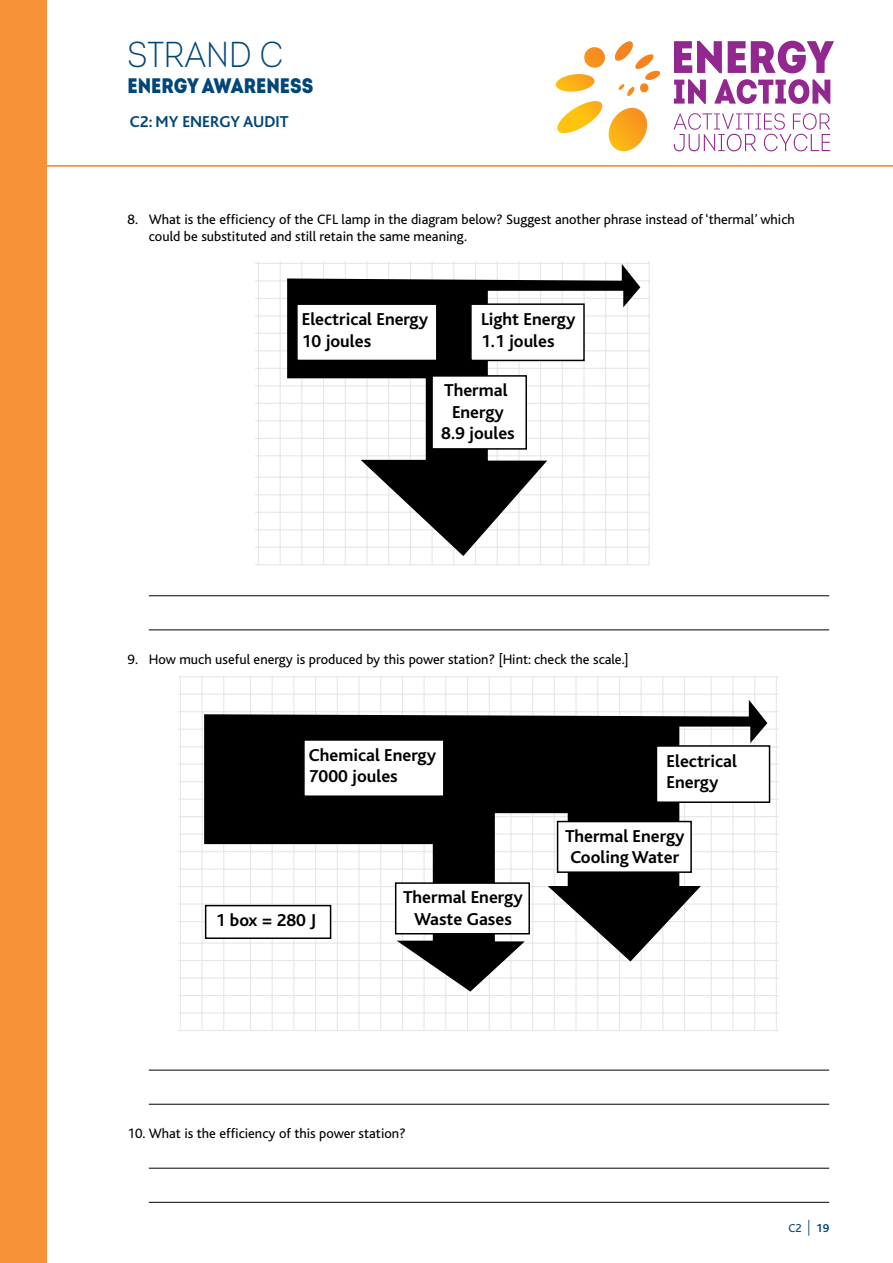
<style>
.page{position:relative;width:893px;height:1263px;background:#fff}
.page>*{position:absolute;margin:0;border:0;box-sizing:border-box;transform-origin:0 0}
.t1{font:36px "Intro Cond Light Free";color:#004678}
.t2{font:21px "Intro Cond Black Free";color:#004678}
.t3{font:700 18px/21.6px "Bliss";color:#000}
.t4{font:700 16.5px "Bliss";color:#004678}
.t5{font:14.25px/17.1px "Bliss";color:#000}
.t6{font:12px "Bliss";color:#004678}
.s1{font-weight:300;font-size:15.6px}
.s2{font-weight:700}
</style>
<div class="page">
<hr style="left:0;top:165px;width:893px;height:2px;background:#f79239">
<div style="left:0;top:0;width:47px;height:1263px;background:#f79239"></div>
<svg style="left:673px;top:113px;width:157px;height:38px"></svg>
<svg style="left:674px;top:41px;width:48px;height:32px"></svg>
<svg style="left:728px;top:41px;width:106px;height:32px"></svg>
<svg style="left:674px;top:79px;width:32px;height:25px"></svg>
<svg style="left:714px;top:79px;width:116px;height:25px"></svg>
<svg style="left:555px;top:41px;width:105px;height:111px"></svg>
<hr style="left:149px;top:595px;width:680px;height:1px;background:#000">
<hr style="left:149px;top:629px;width:680px;height:1px;background:#000">
<hr style="left:149px;top:1070px;width:680px;height:1px;background:#000">
<hr style="left:149px;top:1104px;width:680px;height:1px;background:#000">
<hr style="left:149px;top:1168px;width:680px;height:1px;background:#000">
<hr style="left:149px;top:1202px;width:680px;height:1px;background:#000">
<hr style="left:255px;top:261px;width:394px;height:1px;background:#e6e7e8">
<hr style="left:255px;top:263px;width:394px;height:1px;background:#e6e7e8">
<hr style="left:255px;top:280px;width:394px;height:1px;background:#e6e7e8">
<hr style="left:255px;top:298px;width:394px;height:1px;background:#e6e7e8">
<hr style="left:255px;top:315px;width:394px;height:1px;background:#e6e7e8">
<hr style="left:255px;top:333px;width:394px;height:1px;background:#e6e7e8">
<hr style="left:255px;top:350px;width:394px;height:1px;background:#e6e7e8">
<hr style="left:255px;top:368px;width:394px;height:1px;background:#e6e7e8">
<hr style="left:255px;top:385px;width:394px;height:1px;background:#e6e7e8">
<hr style="left:255px;top:403px;width:394px;height:1px;background:#e6e7e8">
<hr style="left:255px;top:420px;width:394px;height:1px;background:#e6e7e8">
<hr style="left:255px;top:438px;width:394px;height:1px;background:#e6e7e8">
<hr style="left:255px;top:455px;width:394px;height:1px;background:#e6e7e8">
<hr style="left:255px;top:477px;width:394px;height:1px;background:#e6e7e8">
<hr style="left:255px;top:494px;width:394px;height:1px;background:#e6e7e8">
<hr style="left:255px;top:512px;width:394px;height:1px;background:#e6e7e8">
<hr style="left:255px;top:529px;width:394px;height:1px;background:#e6e7e8">
<hr style="left:255px;top:547px;width:394px;height:1px;background:#e6e7e8">
<hr style="left:255px;top:564px;width:394px;height:1px;background:#e6e7e8">
<hr style="left:562px;top:261px;width:1px;height:304px;background:#e6e7e8">
<hr style="left:540px;top:261px;width:1px;height:304px;background:#e6e7e8">
<hr style="left:518px;top:261px;width:1px;height:304px;background:#e6e7e8">
<hr style="left:497px;top:261px;width:1px;height:304px;background:#e6e7e8">
<hr style="left:475px;top:261px;width:1px;height:304px;background:#e6e7e8">
<hr style="left:453px;top:261px;width:1px;height:304px;background:#e6e7e8">
<hr style="left:431px;top:261px;width:2px;height:304px;background:#e6e7e8">
<hr style="left:410px;top:261px;width:1px;height:304px;background:#e6e7e8">
<hr style="left:388px;top:261px;width:1px;height:304px;background:#e6e7e8">
<hr style="left:366px;top:261px;width:1px;height:304px;background:#e6e7e8">
<hr style="left:345px;top:261px;width:1px;height:304px;background:#e6e7e8">
<hr style="left:323px;top:261px;width:1px;height:304px;background:#e6e7e8">
<hr style="left:301px;top:261px;width:1px;height:304px;background:#e6e7e8">
<hr style="left:280px;top:261px;width:1px;height:304px;background:#e6e7e8">
<hr style="left:258px;top:261px;width:1px;height:304px;background:#e6e7e8">
<hr style="left:255px;top:261px;width:1px;height:304px;background:#e6e7e8">
<hr style="left:784px;top:261px;width:1px;height:304px;background:#e6e7e8">
<hr style="left:762px;top:261px;width:1px;height:304px;background:#e6e7e8">
<hr style="left:740px;top:261px;width:1px;height:304px;background:#e6e7e8">
<hr style="left:719px;top:261px;width:1px;height:304px;background:#e6e7e8">
<hr style="left:692px;top:261px;width:1px;height:304px;background:#e6e7e8">
<hr style="left:670px;top:261px;width:1px;height:304px;background:#e6e7e8">
<hr style="left:648px;top:261px;width:1px;height:304px;background:#e6e7e8">
<hr style="left:627px;top:261px;width:1px;height:304px;background:#e6e7e8">
<hr style="left:605px;top:261px;width:1px;height:304px;background:#e6e7e8">
<hr style="left:583px;top:261px;width:2px;height:304px;background:#e6e7e8">
<svg style="left:286px;top:261px;width:356px;height:297px"></svg>
<hr style="left:447px;top:486px;width:68px;height:1px;background:#000">
<hr style="left:451px;top:496px;width:59px;height:1px;background:#000">
<hr style="left:457px;top:508px;width:46px;height:1px;background:#000">
<div style="left:296px;top:303px;width:142px;height:58px;background:#fff;border:2px solid #000"></div>
<div style="left:470px;top:303px;width:115px;height:58px;background:#fff;border:2px solid #000"></div>
<div style="left:431px;top:375px;width:96px;height:75px;background:#fff;border:2px solid #000"></div>
<hr style="left:178px;top:676px;width:601px;height:1px;background:#e6e7e8">
<hr style="left:178px;top:694px;width:601px;height:1px;background:#e6e7e8">
<hr style="left:178px;top:711px;width:601px;height:1px;background:#e6e7e8">
<hr style="left:178px;top:729px;width:601px;height:1px;background:#e6e7e8">
<hr style="left:178px;top:746px;width:601px;height:1px;background:#e6e7e8">
<hr style="left:178px;top:764px;width:601px;height:1px;background:#e6e7e8">
<hr style="left:178px;top:781px;width:601px;height:1px;background:#e6e7e8">
<hr style="left:178px;top:798px;width:601px;height:2px;background:#e6e7e8">
<hr style="left:178px;top:816px;width:601px;height:1px;background:#e6e7e8">
<hr style="left:178px;top:833px;width:601px;height:2px;background:#e6e7e8">
<hr style="left:178px;top:851px;width:601px;height:1px;background:#e6e7e8">
<hr style="left:178px;top:868px;width:601px;height:2px;background:#e6e7e8">
<hr style="left:178px;top:886px;width:601px;height:1px;background:#e6e7e8">
<hr style="left:178px;top:903px;width:601px;height:2px;background:#e6e7e8">
<hr style="left:178px;top:921px;width:601px;height:1px;background:#e6e7e8">
<hr style="left:178px;top:942px;width:601px;height:2px;background:#e6e7e8">
<hr style="left:178px;top:960px;width:601px;height:1px;background:#e6e7e8">
<hr style="left:178px;top:977px;width:601px;height:2px;background:#e6e7e8">
<hr style="left:178px;top:995px;width:601px;height:1px;background:#e6e7e8">
<hr style="left:178px;top:1012px;width:601px;height:1px;background:#e6e7e8">
<hr style="left:178px;top:1030px;width:601px;height:1px;background:#e6e7e8">
<hr style="left:554px;top:677px;width:1px;height:353px;background:#e6e7e8">
<hr style="left:532px;top:677px;width:1px;height:353px;background:#e6e7e8">
<hr style="left:510px;top:677px;width:1px;height:353px;background:#e6e7e8">
<hr style="left:489px;top:677px;width:1px;height:353px;background:#e6e7e8">
<hr style="left:467px;top:677px;width:1px;height:353px;background:#e6e7e8">
<hr style="left:445px;top:677px;width:1px;height:353px;background:#e6e7e8">
<hr style="left:424px;top:677px;width:1px;height:353px;background:#e6e7e8">
<hr style="left:402px;top:677px;width:1px;height:353px;background:#e6e7e8">
<hr style="left:380px;top:677px;width:1px;height:353px;background:#e6e7e8">
<hr style="left:358px;top:677px;width:2px;height:353px;background:#e6e7e8">
<hr style="left:337px;top:677px;width:1px;height:353px;background:#e6e7e8">
<hr style="left:315px;top:677px;width:1px;height:353px;background:#e6e7e8">
<hr style="left:293px;top:677px;width:1px;height:353px;background:#e6e7e8">
<hr style="left:272px;top:677px;width:1px;height:353px;background:#e6e7e8">
<hr style="left:250px;top:677px;width:1px;height:353px;background:#e6e7e8">
<hr style="left:223px;top:677px;width:1px;height:353px;background:#e6e7e8">
<hr style="left:201px;top:677px;width:2px;height:353px;background:#e6e7e8">
<hr style="left:180px;top:677px;width:1px;height:353px;background:#e6e7e8">
<hr style="left:178px;top:677px;width:1px;height:353px;background:#e6e7e8">
<hr style="left:776px;top:677px;width:1px;height:353px;background:#e6e7e8">
<hr style="left:754px;top:677px;width:1px;height:353px;background:#e6e7e8">
<hr style="left:732px;top:677px;width:1px;height:353px;background:#e6e7e8">
<hr style="left:711px;top:677px;width:1px;height:353px;background:#e6e7e8">
<hr style="left:684px;top:677px;width:1px;height:353px;background:#e6e7e8">
<hr style="left:662px;top:677px;width:1px;height:353px;background:#e6e7e8">
<hr style="left:641px;top:677px;width:1px;height:353px;background:#e6e7e8">
<hr style="left:619px;top:677px;width:1px;height:353px;background:#e6e7e8">
<hr style="left:597px;top:677px;width:1px;height:353px;background:#e6e7e8">
<hr style="left:575px;top:677px;width:2px;height:353px;background:#e6e7e8">
<svg style="left:203px;top:695px;width:566px;height:298px"></svg>
<hr style="left:464px;top:944px;width:46px;height:1px;background:#000">
<div style="left:303px;top:739px;width:142px;height:58px;background:#fff;border:2px solid #000"></div>
<div style="left:656px;top:745px;width:114px;height:58px;background:#fff;border:2px solid #000"></div>
<div style="left:205px;top:905px;width:126px;height:34px;background:#fff;border:2px solid #000"></div>
<div style="left:395px;top:882px;width:135px;height:52px;background:#fff;border:2px solid #000"></div>
<div style="left:557px;top:821px;width:135px;height:52px;background:#fff;border:2px solid #000"></div>
<svg style="left:548px;top:885px;width:154px;height:77px"></svg>
<h1 class="t1" style="left:128px;top:33px;width:157px">STRAND C</h1>
<h2 class="t2" style="left:128px;top:71px;width:187px">ENERGY AWARENESS</h2>
<p class="t4" style="left:130px;top:113px;width:160px">C2: MY ENERGY AUDIT</p>
<p class="t5" style="left:149px;top:211px;width:648px;text-indent:-21px">8. What is the efficiency of the CFL lamp in the diagram below? Suggest another phrase instead of ‘thermal’ which could be substituted and still retain the same meaning.</p>
<p class="t3" style="left:302px;top:309px;width:128px">Electrical Energy<br>10 joules</p>
<p class="t3" style="left:481px;top:309px;width:96px">Light Energy<br>1.1 joules</p>
<p class="t3" style="left:441px;top:380px;width:75px;text-align:center">Thermal<br>Energy<br>8.9 joules</p>
<p class="t5" style="left:128px;top:651px;width:503px">9. How much useful energy is produced by this power station? [Hint: check the scale.]</p>
<p class="t3" style="left:309px;top:744px;width:129px">Chemical Energy<br>7000 joules</p>
<p class="t3" style="left:667px;top:750px;width:72px">Electrical<br>Energy</p>
<p class="t3" style="left:216px;top:910px;width:102px">1 box = 280 J</p>
<p class="t3" style="left:403px;top:887px;width:121px;text-align:center">Thermal Energy<br>Waste Gases</p>
<p class="t3" style="left:565px;top:825px;width:121px;text-align:center">Thermal Energy<br>Cooling Water</p>
<p class="t5" style="left:128px;top:1125px;width:280px">10. What is the efficiency of this power station?</p>
<p class="t6" style="left:788px;top:1221px;width:42px">C2 <span class="s1">|</span> <span class="s2">19</span></p>
</div>
